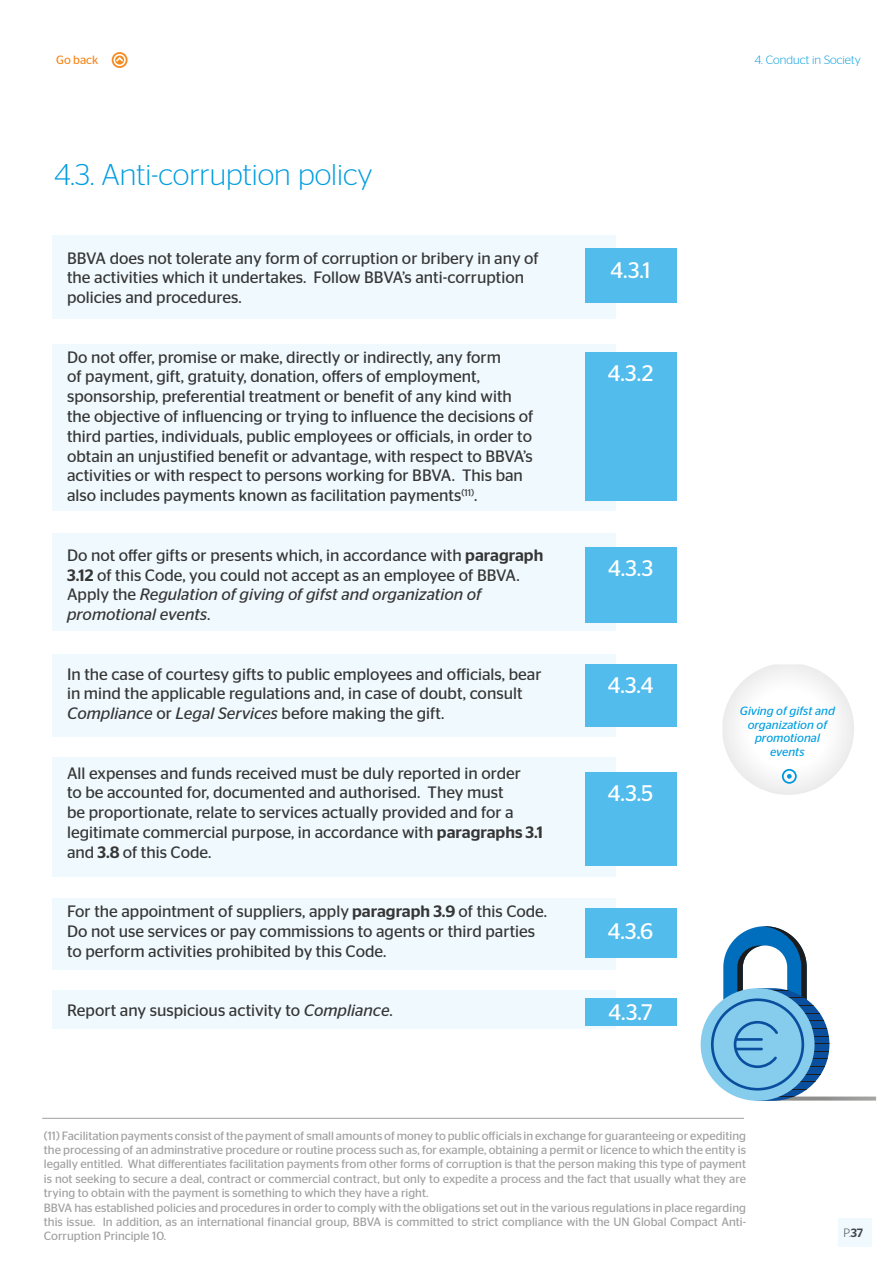
<style>
.page{position:relative;width:893px;height:1263px;background:#fff}
.page>*{position:absolute;margin:0;border:0;box-sizing:border-box;transform-origin:0 0}
.t1{font:300 30px "Stag Sans";color:#009ee0}
.t2{font:22.5px "Stag Sans";color:#fff}
.t3{font:16.5px/19.8px "Stag Sans";color:#363636}
.t4{font:12px/14.4px "Stag Sans";color:#a1a0a0}
.t5{font:italic 12px/13.5px "Stag Sans";color:#009ee0;text-align:center}
.t6{font:300 12px "Stag Sans";color:#009ee0}
.t7{font:12px "Stag Sans";color:#f6891e}
.t8{font:300 12px "Stag Sans";color:#404649}
.s1{font-weight:500}
.s2{font-style:italic}
</style>
<div class="page">
<div style="left:838px;top:1218px;width:33px;height:29px;background:#f0f9fd"></div>
<svg style="left:112px;top:52px;width:16px;height:16px"></svg>
<svg style="left:113px;top:53px;width:14px;height:14px"></svg>
<div style="left:53px;top:235px;width:563px;height:84px;background:#f0f9fd"></div>
<div style="left:53px;top:344px;width:563px;height:167px;background:#f0f9fd"></div>
<div style="left:53px;top:533px;width:563px;height:98px;background:#f0f9fd"></div>
<div style="left:53px;top:654px;width:563px;height:83px;background:#f0f9fd"></div>
<div style="left:53px;top:757px;width:563px;height:120px;background:#f0f9fd"></div>
<div style="left:53px;top:898px;width:563px;height:72px;background:#f0f9fd"></div>
<div style="left:53px;top:990px;width:563px;height:38px;background:#f0f9fd"></div>
<div style="left:585px;top:248px;width:91px;height:55px;background:#52bcec"></div>
<div style="left:585px;top:352px;width:91px;height:149px;background:#52bcec"></div>
<div style="left:585px;top:547px;width:91px;height:76px;background:#52bcec"></div>
<div style="left:585px;top:664px;width:91px;height:63px;background:#52bcec"></div>
<div style="left:585px;top:772px;width:91px;height:93px;background:#52bcec"></div>
<div style="left:585px;top:908px;width:91px;height:50px;background:#52bcec"></div>
<div style="left:585px;top:998px;width:91px;height:28px;background:#52bcec"></div>
<hr style="left:42px;top:1118px;width:702px;height:1px;background:#a1a0a0">
<img style="left:723px;top:664px;width:131px;height:131px">
<div style="left:782px;top:769px;width:15px;height:15px;border:2px solid #0099e0;border-radius:50%"></div>
<svg style="left:787px;top:774px;width:5px;height:5px"></svg>
<div style="left:701px;top:988px;width:113px;height:113px;background:#85cced;border-radius:50%"></div>
<svg style="left:711px;top:926px;width:165px;height:175px"></svg>
<hr style="left:735px;top:1038px;width:28px;height:3px;background:#0a4f9e">
<hr style="left:735px;top:1048px;width:28px;height:2px;background:#0a4f9e">
<p class="t7" style="left:56px;top:53px;width:44px">Go back</p>
<h1 class="t1" style="left:54px;top:158px;width:320px">4.3. Anti-corruption policy</h1>
<p class="t3" style="left:67px;top:248px;width:473px">BBVA does not tolerate any form of corruption or bribery in any of the activities which it undertakes. Follow BBVA’s anti-corruption policies and procedures.</p>
<p class="t3" style="left:67px;top:347px;width:468px">Do not offer, promise or make, directly or indirectly, any form<br>of payment, gift, gratuity, donation, offers of employment, sponsorship, preferential treatment or benefit of any kind with the objective of influencing or trying to influence the decisions of third parties, individuals, public employees or officials, in order to obtain an unjustified benefit or advantage, with respect to BBVA’s activities or with respect to persons working for BBVA. This ban also includes payments known as facilitation payments<sup>(11)</sup>.</p>
<p class="t3" style="left:67px;top:545px;width:478px">Do not offer gifts or presents which, in accordance with <span class="s1">paragraph 3.12</span> of this Code, you could not accept as an employee of BBVA.<br>Apply the <span class="s2">Regulation of giving of gifst and organization of promotional events</span>.</p>
<p class="t3" style="left:67px;top:664px;width:476px">In the case of courtesy gifts to public employees and officials, bear in mind the applicable regulations and, in case of doubt, consult<br><span class="s2">Compliance</span> or <span class="s2">Legal Services</span> before making the gift.</p>
<p class="t3" style="left:67px;top:763px;width:478px">All expenses and funds received must be duly reported in order<br>to be accounted for, documented and authorised. They must<br>be proportionate, relate to services actually provided and for a legitimate commercial purpose, in accordance with <span class="s1">paragraphs 3.1 </span>and <span class="s1">3.8</span> of this Code.</p>
<p class="t3" style="left:67px;top:901px;width:482px">For the appointment of suppliers, apply <span class="s1">paragraph 3.9</span> of this Code.<br>Do not use services or pay commissions to agents or third parties to perform activities prohibited by this Code.</p>
<p class="t3" style="left:67px;top:1000px;width:327px">Report any suspicious activity to <span class="s2">Compliance</span>.</p>
<h2 class="t2" style="left:611px;top:258px;width:41px">4.3.1</h2>
<h2 class="t2" style="left:608px;top:360px;width:47px">4.3.2</h2>
<h2 class="t2" style="left:608px;top:555px;width:47px">4.3.3</h2>
<h2 class="t2" style="left:608px;top:673px;width:47px">4.3.4</h2>
<h2 class="t2" style="left:608px;top:780px;width:47px">4.3.5</h2>
<h2 class="t2" style="left:608px;top:918px;width:47px">4.3.6</h2>
<h2 class="t2" style="left:609px;top:999px;width:45px">4.3.7</h2>
<p class="t6" style="left:755px;top:53px;width:107px">4. Conduct in Society</p>
<p class="t5" style="left:740px;top:704px;width:97px">Giving of gifst and organization of promotional events</p>
<p class="t4" style="left:44px;top:1128px;width:704px">(11) Facilitation payments consist of the payment of small amounts of money to public officials in exchange for guaranteeing or expediting the processing of an adminstrative procedure or routine process such as, for example, obtaining a permit or licence to which the entity is legally entitled. What differentiates facilitation payments from other forms of corruption is that the person making this type of payment is not seeking to secure a deal, contract or commercial contract, but only to expedite a process and the fact that usually what they are trying to obtain with the payment is something to which they have a right.<br>BBVA has established policies and procedures in order to comply with the obligations set out in the various regulations in place regarding this issue. In addition, as an international financial group, BBVA is committed to strict compliance with the UN Global Compact Anti-Corruption Principle 10.</p>
<p class="t8" style="left:843px;top:1226px;width:21px">P.<span class="s1">37</span></p>
</div>
